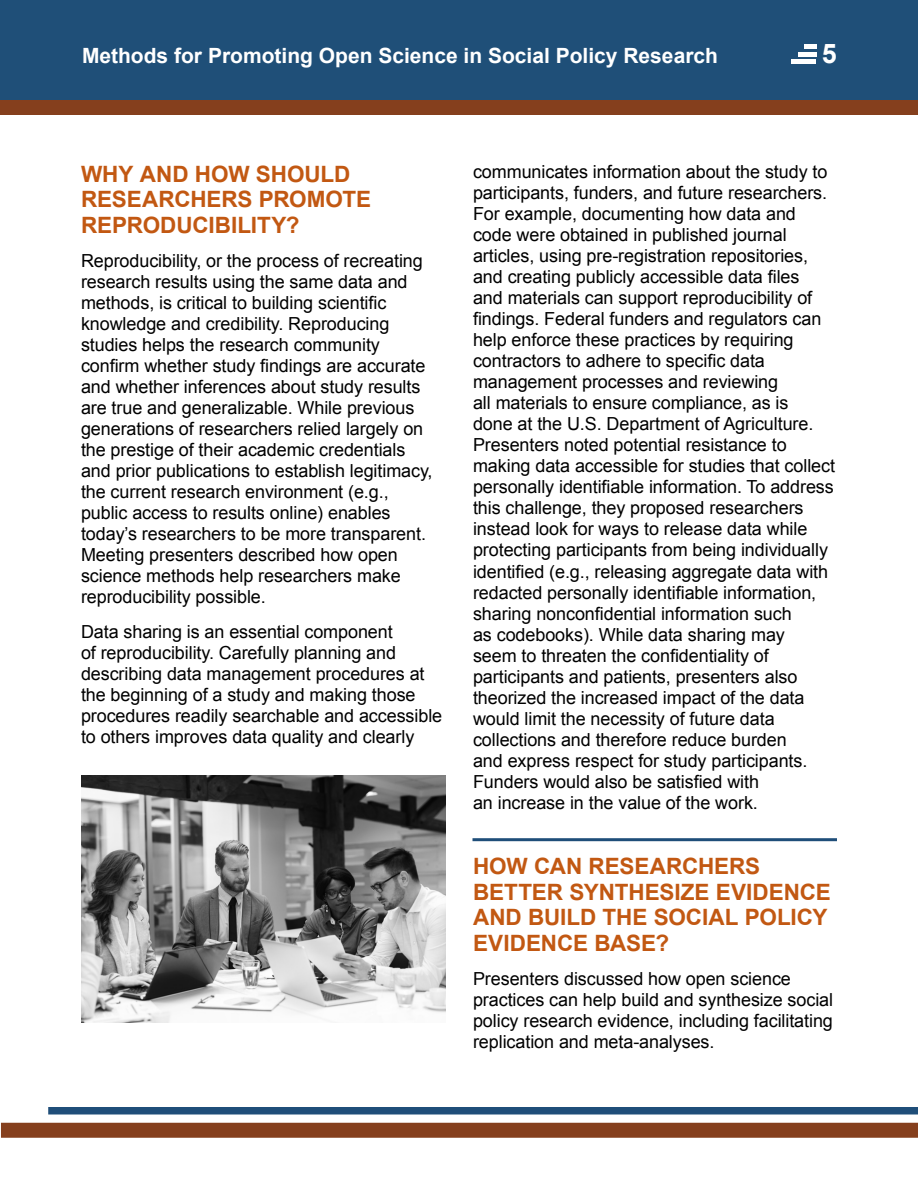
<style>
.page{position:relative;width:918px;height:1188px;background:#fff}
.page>*{position:absolute;margin:0;border:0;box-sizing:border-box;transform-origin:0 0}
.t1{font:700 27px "Arial";color:#fff}
.t2{font:700 22.5px/25.5px "Arial";color:#c25812}
.t3{font:700 21px "Arial";color:#fff}
.t4{font:18px/21px "Arial";letter-spacing:-.005em;color:#000}
</style>
<div class="page">
<div style="left:0;top:0;width:918px;height:102px;background:#1f4f78"></div>
<div style="left:0;top:100px;width:918px;height:15px;background:#853f1d"></div>
<hr style="left:804px;top:45px;width:12px;height:4px;background:#fff">
<hr style="left:798px;top:52px;width:18px;height:4px;background:#fff">
<hr style="left:792px;top:59px;width:24px;height:4px;background:#fff">
<div style="left:48px;top:1107px;width:870px;height:7px;background:#1f4e79"></div>
<div style="left:1px;top:1123px;width:917px;height:15px;background:#853f1d"></div>
<hr style="left:472px;top:838px;width:365px;height:3px;background:#1f4e79">
<img style="left:81px;top:776px;width:365px;height:247px">
<p class="t3" style="left:82px;top:41px;width:638px">Methods for Promoting Open Science in Social Policy Research</p>
<h1 class="t1" style="left:822px;top:35px;width:17px">5</h1>
<p class="t2" style="left:81px;top:162px;width:292px">WHY AND HOW SHOULD<br>RESEARCHERS PROMOTE<br>REPRODUCIBILITY?</p>
<p class="t4" style="left:81px;top:250px;width:353px">Reproducibility, or the process of recreating research results using the same data and methods, is critical to building scientific knowledge and credibility. Reproducing studies helps the research community confirm whether study findings are accurate and whether inferences about study results are true and generalizable. While previous generations of researchers relied largely on the prestige of their academic credentials and prior publications to establish legitimacy, the current research environment (e.g., public access to results online) enables today’s researchers to be more transparent.<br>Meeting presenters described how open science methods help researchers make reproducibility possible.</p>
<p class="t4" style="left:81px;top:621px;width:363px">Data sharing is an essential component<br>of reproducibility. Carefully planning and describing data management procedures at the beginning of a study and making those procedures readily searchable and accessible to others improves data quality and clearly</p>
<p class="t4" style="left:473px;top:162px;width:364px">communicates information about the study to participants, funders, and future researchers.<br>For example, documenting how data and code were obtained in published journal articles, using pre-registration repositories, and creating publicly accessible data files<br>and materials can support reproducibility of findings. Federal funders and regulators can help enforce these practices by requiring contractors to adhere to specific data management processes and reviewing<br>all materials to ensure compliance, as is<br>done at the U.S. Department of Agriculture.<br>Presenters noted potential resistance to making data accessible for studies that collect personally identifiable information. To address this challenge, they proposed researchers instead look for ways to release data while protecting participants from being individually identified (e.g., releasing aggregate data with redacted personally identifiable information, sharing nonconfidential information such<br>as codebooks). While data sharing may<br>seem to threaten the confidentiality of participants and patients, presenters also theorized the increased impact of the data would limit the necessity of future data collections and therefore reduce burden<br>and express respect for study participants.<br>Funders would also be satisfied with<br>an increase in the value of the work.</p>
<p class="t2" style="left:473px;top:854px;width:359px">HOW CAN RESEARCHERS<br>BETTER SYNTHESIZE EVIDENCE<br>AND BUILD THE SOCIAL POLICY<br>EVIDENCE BASE?</p>
<p class="t4" style="left:473px;top:969px;width:362px">Presenters discussed how open science practices can help build and synthesize social policy research evidence, including facilitating replication and meta-analyses.</p>
</div>
